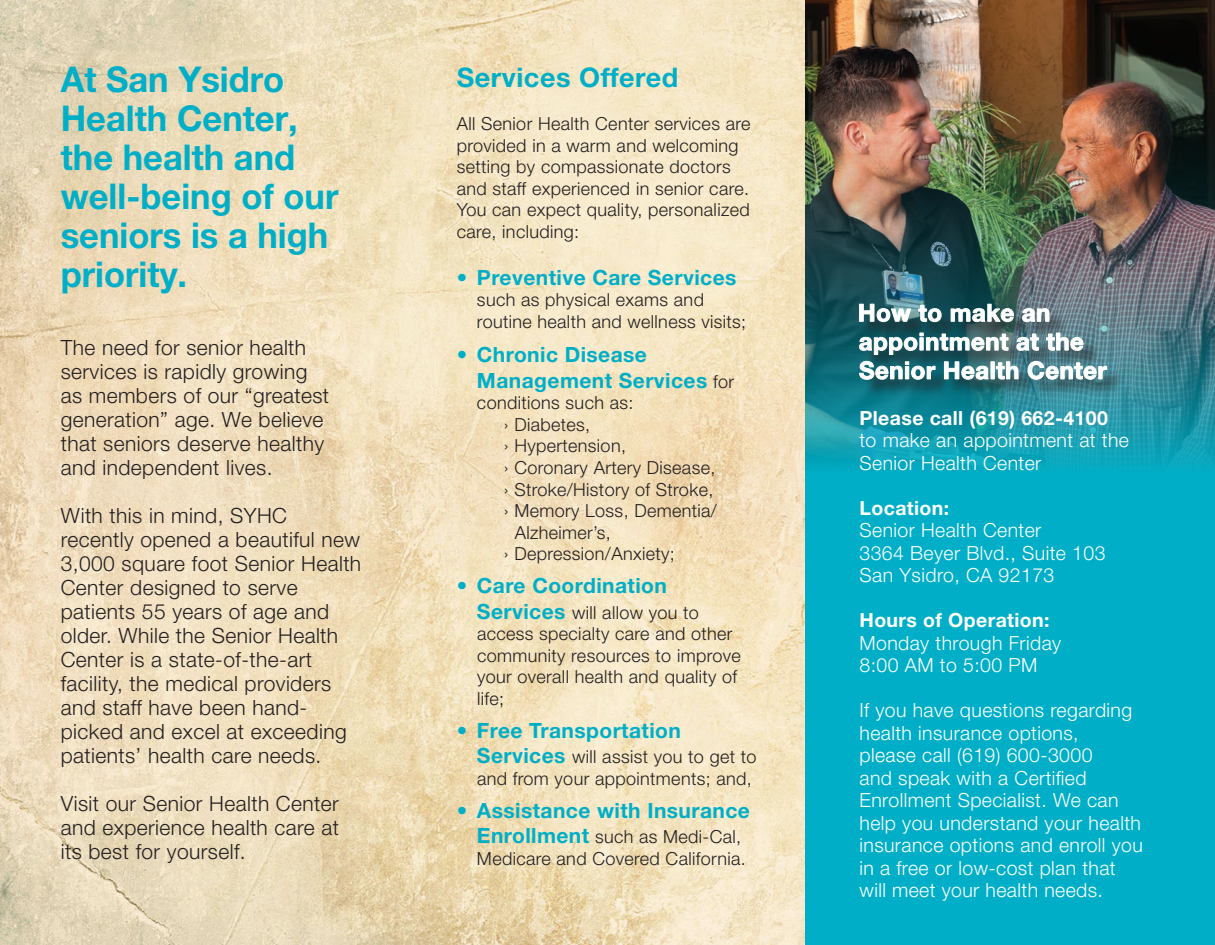
<style>
.page{position:relative;width:1215px;height:945px;background:#fff}
.page>*{position:absolute;margin:0;border:0;box-sizing:border-box;transform-origin:0 0}
.t1{font:700 35.55px/39px "Helvetica Neue LT Std";color:#00afc7}
.t2{font:700 27px "Helvetica Neue LT Std";letter-spacing:.02em;color:#00afc7}
.t3{font:300 21px/24px "Helvetica Neue LT Std";letter-spacing:.02em;color:#231f20}
.t4{font:700 21px/25.2px "Helvetica Neue LT Std";letter-spacing:.02em;color:#00afc7}
.t5{font:300 19.5px/22.5px "Helvetica Neue LT Std";letter-spacing:.02em;color:#fff}
.t6{font:700 19.5px "Helvetica Neue LT Std";letter-spacing:.02em;color:#fff}
.t7{font:300 18px/21.6px "Helvetica Neue LT Std";letter-spacing:.02em;color:#231f20}
.s1{font-weight:300;font-size:18px;color:#231f20}
.s2{font-weight:700;font-size:21px;color:#00afc7}
</style>
<div class="page">
<img style="left:0;top:0;width:806px;height:945px">
<div style="left:806px;top:0;width:409px;height:945px;background:#00afc7"></div>
<img style="left:806px;top:0;width:409px;height:467px">
<div style="left:862px;top:307px;width:205px;height:33px;background:#231f20;opacity:.75"></div>
<svg style="left:859px;top:304px;width:190px;height:18px;background:#92aaae"></svg>
<div style="left:862px;top:336px;width:240px;height:37px;background:#231f20;opacity:.75"></div>
<svg style="left:859px;top:333px;width:224px;height:22px;background:#87a3a8"></svg>
<div style="left:862px;top:364px;width:263px;height:34px;background:#231f20;opacity:.75"></div>
<svg style="left:859px;top:361px;width:248px;height:18px;background:#96b7bc"></svg>
<h1 class="t1" style="left:61px;top:59px;width:279px">At San Ysidro<br>Health Center, the health and well-being of our seniors is a high priority.</h1>
<p class="t3" style="left:61px;top:335px;width:270px">The need for senior health services is rapidly growing as members of our “greatest generation” age. We believe that seniors deserve healthy and independent lives.</p>
<p class="t3" style="left:61px;top:503px;width:302px">With this in mind, SYHC recently opened a beautiful new<br>3,000 square foot Senior Health<br>Center designed to serve patients 55 years of age and older. While the Senior Health<br>Center is a state-of-the-art facility, the medical providers and staff have been hand&shy;picked and excel at exceeding patients’ health care needs.</p>
<p class="t3" style="left:61px;top:791px;width:280px;text-align:justify">Visit our Senior Health Center and experience health care at its best for yourself.</p>
<h2 class="t2" style="left:457px;top:60px;width:223px">Services Offered</h2>
<p class="t7" style="left:457px;top:112px;width:295px">All Senior Health Center services are provided in a warm and welcoming setting by compassionate doctors and staff experienced in senior care.<br>You can expect quality, personalized care, including:</p>
<p class="t4" style="left:457px;top:264px;width:281px">• Preventive Care Services</p>
<p class="t7" style="left:477px;top:289px;width:271px">such as physical exams and routine health and wellness visits;</p>
<p class="t4" style="left:477px;top:342px;width:259px;text-indent:-20px">• Chronic Disease<br>Management Services <span class="s1">for</span></p>
<p class="t7" style="left:477px;top:392px;width:158px">conditions such as:</p>
<p class="t7" style="left:504px;top:413px;width:88px">› Diabetes,</p>
<p class="t7" style="left:504px;top:435px;width:124px">› Hypertension,</p>
<p class="t7" style="left:504px;top:457px;width:213px">› Coronary Artery Disease,</p>
<p class="t7" style="left:504px;top:478px;width:211px">› Stroke/History of Stroke,</p>
<p class="t7" style="left:504px;top:500px;width:214px">› Memory Loss, Dementia/</p>
<p class="t7" style="left:515px;top:521px;width:97px">Alzheimer’s,</p>
<p class="t7" style="left:504px;top:543px;width:172px">› Depression/Anxiety;</p>
<p class="t4" style="left:457px;top:573px;width:212px">• Care Coordination</p>
<p class="t7" style="left:477px;top:601px;width:265px"><span class="s2">Services</span> will allow you to access specialty care and other community resources to improve your overall health and quality of life;</p>
<p class="t4" style="left:457px;top:718px;width:226px">• Free Transportation</p>
<p class="t7" style="left:477px;top:746px;width:281px"><span class="s2">Services</span> will assist you to get to and from your appointments; and,</p>
<p class="t4" style="left:457px;top:797px;width:295px">• Assistance with Insurance</p>
<p class="t7" style="left:477px;top:826px;width:270px"><span class="s2">Enrollment</span> such as Medi-Cal,<br>Medicare and Covered California.</p>
<p class="t6" style="left:860px;top:406px;width:250px">Please call (619) 662-4100</p>
<p class="t5" style="left:860px;top:429px;width:271px">to make an appointment at the<br>Senior Health Center</p>
<p class="t6" style="left:860px;top:496px;width:91px">Location:</p>
<p class="t5" style="left:860px;top:519px;width:248px">Senior Health Center<br>3364 Beyer Blvd., Suite 103<br>San Ysidro, CA 92173</p>
<p class="t6" style="left:860px;top:608px;width:192px">Hours of Operation:</p>
<p class="t5" style="left:860px;top:631px;width:203px">Monday through Friday<br>8:00 AM to 5:00 PM</p>
<p class="t5" style="left:860px;top:699px;width:285px">If you have questions regarding health insurance options,<br>please call (619) 600-3000<br>and speak with a Certified<br>Enrollment Specialist. We can help you understand your health insurance options and enroll you in a free or low-cost plan that will meet your health needs.</p>
</div>
